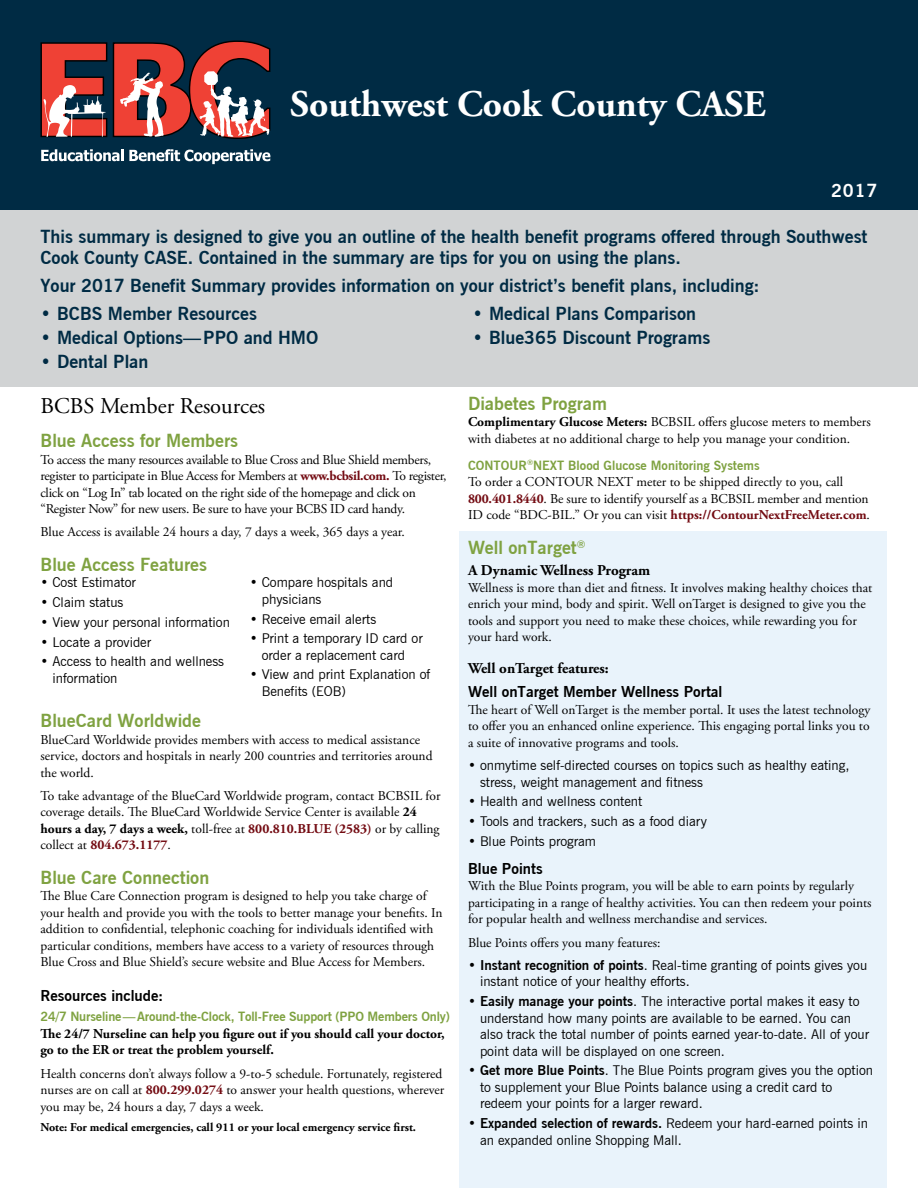
<style>
.page{position:relative;width:918px;height:1188px;background:#fff}
.page>*{position:absolute;margin:0;border:0;box-sizing:border-box;transform-origin:0 0}
.t1{font:700 37.5px "Adobe Garamond Pro";color:#fff}
.t2{font:22.5px "Adobe Garamond Pro";color:#000}
.t3{font:700 18px/21px "News Gothic BT";color:#002b44}
.t4{font:700 18px "News Gothic BT";color:#7fa241}
.t5{font:700 18px "News Gothic BT";color:#fff}
.t6{font:700 15px "News Gothic BT";color:#000}
.t7{font:700 15px "Adobe Garamond Pro";color:#000}
.t8{font:13.5px/16.5px "Adobe Garamond Pro";color:#000}
.t9{font:13.5px/16.5px "News Gothic BT";color:#000}
.t10{font:13.5px/16.5px "Adobe Garamond Pro";letter-spacing:-.02em;color:#000}
.t11{font:700 13.5px/16.5px "Adobe Garamond Pro";color:#000}
.t12{font:700 12.75px "News Gothic BT";letter-spacing:-.01em;color:#7fa241}
.t13{font:700 12px "Adobe Garamond Pro";color:#000}
.s1{font-weight:700;color:#730b12}
.s2{font-weight:700}
</style>
<div class="page">
<div style="left:0;top:210px;width:918px;height:177px;background:#d1d3d4"></div>
<div style="left:0;top:0;width:918px;height:210px;background:#002b44"></div>
<svg style="left:40px;top:40px;width:231px;height:99px"></svg>
<svg style="left:41px;top:149px;width:229px;height:15px"></svg>
<div style="left:459px;top:531px;width:428px;height:657px;background:#e9f3fb"></div>
<h1 class="t1" style="left:290px;top:82px;width:477px">Southwest Cook County CASE</h1>
<h3 class="t5" style="left:831px;top:179px;width:48px">2017</h3>
<h3 class="t3" style="left:41px;top:226px;width:828px">This summary is designed to give you an outline of the health benefit programs offered through Southwest<br>Cook County CASE. Contained in the summary are tips for you on using the plans.</h3>
<h3 class="t3" style="left:41px;top:275px;width:721px">Your 2017 Benefit Summary provides information on your district’s benefit plans, including:</h3>
<h3 class="t3" style="left:41px;top:303px;width:218px">• BCBS Member Resources</h3>
<h3 class="t3" style="left:41px;top:327px;width:279px">• Medical Options—PPO and HMO</h3>
<h3 class="t3" style="left:41px;top:351px;width:109px">• Dental Plan</h3>
<h3 class="t3" style="left:473px;top:303px;width:225px">• Medical Plans Comparison</h3>
<h3 class="t3" style="left:473px;top:327px;width:239px">• Blue365 Discount Programs</h3>
<h2 class="t2" style="left:40px;top:392px;width:226px">BCBS Member Resources</h2>
<h3 class="t4" style="left:40px;top:430px;width:199px">Blue Access for Members</h3>
<p class="t10" style="left:40px;top:452px;width:408px">To access the many resources available to Blue Cross and Blue Shield members, register to participate in Blue Access for Members at <span class="s1">www.bcbsil.com.</span> To register, click on “Log In” tab located on the right side of the homepage and click on “Register Now” for new users. Be sure to have your BCBS ID card handy.</p>
<p class="t8" style="left:40px;top:524px;width:366px">Blue Access is available 24 hours a day, 7 days a week, 365 days a year.</p>
<h3 class="t4" style="left:40px;top:553px;width:168px">Blue Access Features</h3>
<p class="t9" style="left:40px;top:574px;width:97px">• Cost Estimator</p>
<p class="t9" style="left:40px;top:594px;width:84px">• Claim status</p>
<p class="t9" style="left:40px;top:614px;width:191px">• View your personal information</p>
<p class="t9" style="left:40px;top:633px;width:112px">• Locate a provider</p>
<p class="t9" style="left:53px;top:653px;width:173px;text-indent:-12px">• Access to health and wellness information</p>
<p class="t9" style="left:262px;top:574px;width:133px;text-indent:-12px">• Compare hospitals and physicians</p>
<p class="t9" style="left:250px;top:610px;width:128px">• Receive email alerts</p>
<p class="t9" style="left:250px;top:630px;width:174px;text-align:center">• Print a temporary ID card or order a replacement card</p>
<p class="t9" style="left:262px;top:666px;width:170px;text-indent:-12px">• View and print Explanation of<br>Benefits (EOB)</p>
<h3 class="t4" style="left:40px;top:710px;width:162px">BlueCard Worldwide</h3>
<p class="t8" style="left:40px;top:731px;width:394px">BlueCard Worldwide provides members with access to medical assistance service, doctors and hospitals in nearly 200 countries and territories around the world.</p>
<p class="t8" style="left:40px;top:788px;width:401px">To take advantage of the BlueCard Worldwide program, contact BCBSIL for coverage details. The BlueCard Worldwide Service Center is available <span class="s2">24 hours a day, 7 days a week,</span> toll-free at <span class="s1">800.810.BLUE (2583)</span> or by calling collect at <span class="s1">804.673.1177</span>.</p>
<h3 class="t4" style="left:40px;top:866px;width:170px">Blue Care Connection</h3>
<p class="t8" style="left:40px;top:888px;width:404px">The Blue Care Connection program is designed to help you take charge of your health and provide you with the tools to better manage your benefits. In addition to confidential, telephonic coaching for individuals identified with particular conditions, members have access to a variety of resources through Blue Cross and Blue Shield’s secure website and Blue Access for Members.</p>
<p class="t6" style="left:40px;top:987px;width:124px">Resources include:</p>
<p class="t12" style="left:40px;top:1009px;width:411px">24/7 Nurseline—Around-the-Clock, Toll-Free Support (PPO Members Only)</p>
<p class="t11" style="left:40px;top:1026px;width:406px">The 24/7 Nurseline can help you figure out if you should call your doctor, go to the ER or treat the problem yourself.</p>
<p class="t8" style="left:40px;top:1065px;width:405px">Health concerns don’t always follow a 9-to-5 schedule. Fortunately, registered nurses are on call at <span class="s1">800.299.0274</span> to answer your health questions, wherever you may be, 24 hours a day, 7 days a week.</p>
<p class="t13" style="left:40px;top:1120px;width:377px">Note: For medical emergencies, call 911 or your local emergency service first.</p>
<h3 class="t4" style="left:468px;top:393px;width:141px">Diabetes Program</h3>
<p class="t8" style="left:468px;top:414px;width:404px"><span class="s2">Complimentary Glucose Meters:</span> BCBSIL offers glucose meters to members with diabetes at no additional charge to help you manage your condition.</p>
<p class="t12" style="left:468px;top:457px;width:293px">CONTOUR<sup>®</sup>NEXT Blood Glucose Monitoring Systems</p>
<p class="t8" style="left:468px;top:474px;width:403px">To order a CONTOUR NEXT meter to be shipped directly to you, call<br><span class="s1">800.401.8440</span>. Be sure to identify yourself as a BCBSIL member and mention<br>ID code “BDC-BIL.” Or you can visit <span class="s1">https://ContourNextFreeMeter.com</span>.</p>
<h3 class="t4" style="left:468px;top:536px;width:119px">Well onTarget<sup>®</sup></h3>
<p class="t7" style="left:468px;top:562px;width:184px">A Dynamic Wellness Program</p>
<p class="t8" style="left:468px;top:580px;width:406px">Wellness is more than diet and fitness. It involves making healthy choices that enrich your mind, body and spirit. Well onTarget is designed to give you the tools and support you need to make these choices, while rewarding you for your hard work.</p>
<p class="t7" style="left:468px;top:659px;width:142px">Well onTarget features:</p>
<p class="t6" style="left:468px;top:683px;width:256px">Well onTarget Member Wellness Portal</p>
<p class="t8" style="left:468px;top:702px;width:404px;text-align:justify">The heart of Well onTarget is the member portal. It uses the latest technology to offer you an enhanced online experience. This engaging portal links you to a suite of innovative programs and tools.</p>
<p class="t9" style="left:480px;top:757px;width:371px;text-indent:-12px">• onmytime self-directed courses on topics such as healthy eating, stress, weight management and fitness</p>
<p class="t9" style="left:468px;top:793px;width:176px">• Health and wellness content</p>
<p class="t9" style="left:468px;top:813px;width:240px">• Tools and trackers, such as a food diary</p>
<p class="t9" style="left:468px;top:833px;width:130px">• Blue Points program</p>
<p class="t6" style="left:468px;top:859px;width:76px">Blue Points</p>
<p class="t8" style="left:468px;top:878px;width:405px">With the Blue Points program, you will be able to earn points by regularly participating in a range of healthy activities. You can then redeem your points for popular health and wellness merchandise and services.</p>
<p class="t8" style="left:468px;top:935px;width:194px">Blue Points offers you many features:</p>
<p class="t9" style="left:480px;top:957px;width:389px;text-indent:-12px">• <span class="s2">Instant recognition of points</span>. Real-time granting of points gives you instant notice of your healthy efforts.</p>
<p class="t9" style="left:480px;top:993px;width:391px;text-indent:-12px">• <span class="s2">Easily manage your points</span>. The interactive portal makes it easy to understand how many points are available to be earned. You can also track the total number of points earned year-to-date. All of your point data will be displayed on one screen.</p>
<p class="t9" style="left:480px;top:1062px;width:395px;text-indent:-12px">• <span class="s2">Get more Blue Points</span>. The Blue Points program gives you the option to supplement your Blue Points balance using a credit card to redeem your points for a larger reward.</p>
<p class="t9" style="left:480px;top:1115px;width:389px;text-indent:-12px">• <span class="s2">Expanded selection of rewards.</span> Redeem your hard-earned points in an expanded online Shopping Mall.</p>
</div>
